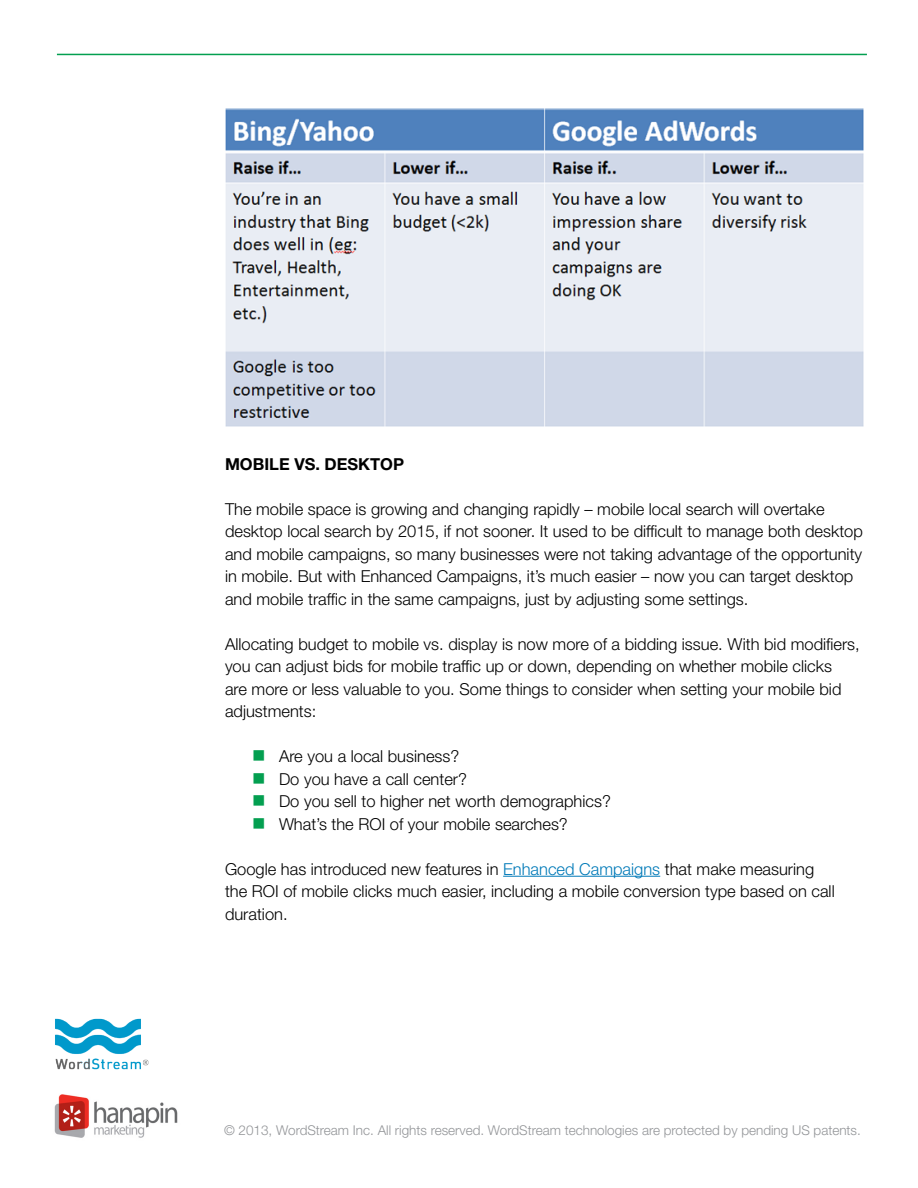
<style>
.page{position:relative;width:918px;height:1188px;background:#fff}
.page>*{position:absolute;margin:0;border:0;box-sizing:border-box;transform-origin:0 0}
.t1{font:300 16.5px/22.5px "Helvetica Neue LT Std";color:#000}
.t2{font:700 16.5px "Helvetica Neue LT Std";color:#000}
.t3{font:300 13.5px "Helvetica Neue LT Std";color:#939598}
.s1{color:#039f50}
.s2{color:#007ab8}
</style>
<div class="page">
<hr style="left:57px;top:54px;width:810px;height:1px;background:#039f50">
<img style="left:55px;top:1018px;width:94px;height:52px">
<img style="left:225px;top:108px;width:639px;height:318px">
<hr style="left:503px;top:876px;width:157px;height:1px;background:#007ab8">
<img style="left:54px;top:1094px;width:124px;height:44px">
<p class="t2" style="left:225px;top:453px;width:181px">MOBILE VS. DESKTOP</p>
<p class="t1" style="left:225px;top:497px;width:639px">The mobile space is growing and changing rapidly – mobile local search will overtake desktop local search by 2015, if not sooner. It used to be difficult to manage both desktop and mobile campaigns, so many businesses were not taking advantage of the opportunity in mobile. But with Enhanced Campaigns, it’s much easier – now you can target desktop and mobile traffic in the same campaigns, just by adjusting some settings.</p>
<p class="t1" style="left:225px;top:632px;width:636px">Allocating budget to mobile vs. display is now more of a bidding issue. With bid modifiers, you can adjust bids for mobile traffic up or down, depending on whether mobile clicks<br>are more or less valuable to you. Some things to consider when setting your mobile bid adjustments:</p>
<p class="t1" style="left:252px;top:745px;width:209px"><span class="s1">■</span> Are you a local business?</p>
<p class="t1" style="left:252px;top:767px;width:217px"><span class="s1">■</span> Do you have a call center?</p>
<p class="t1" style="left:252px;top:790px;width:360px"><span class="s1">■</span> Do you sell to higher net worth demographics?</p>
<p class="t1" style="left:252px;top:812px;width:317px"><span class="s1">■</span> What’s the ROI of your mobile searches?</p>
<p class="t1" style="left:225px;top:857px;width:611px">Google has introduced new features in <span class="s2">Enhanced Campaigns</span> that make measuring the ROI of mobile clicks much easier, including a mobile conversion type based on call duration.</p>
<p class="t3" style="left:224px;top:1122px;width:638px">© 2013, WordStream Inc. All rights reserved. WordStream technologies are protected by pending US patents.</p>
</div>
